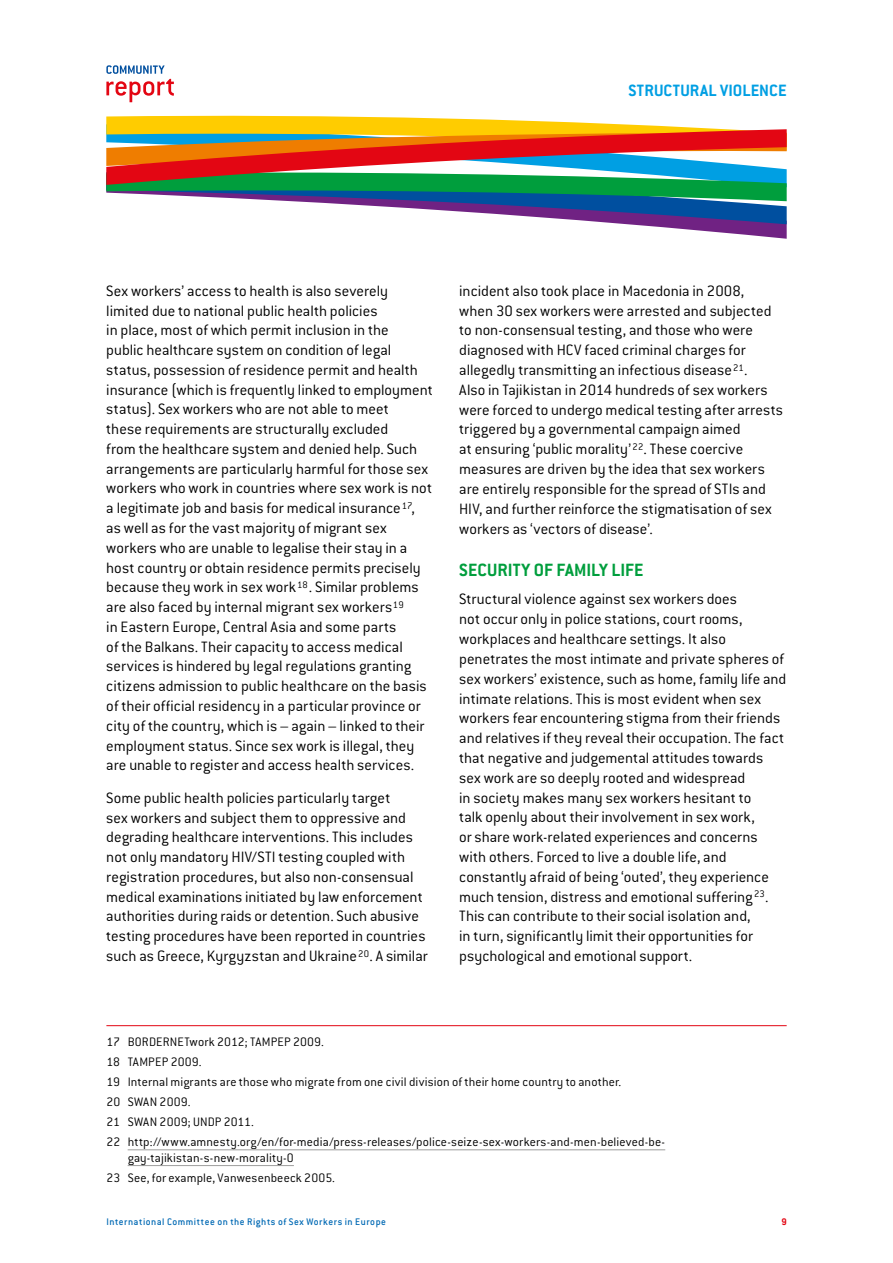
<style>
.page{position:relative;width:893px;height:1263px;background:#fff}
.page>*{position:absolute;margin:0;border:0;box-sizing:border-box;transform-origin:0 0}
.t1{font:700 19.5px "Conduit ITC";letter-spacing:.01em;color:#009e3d}
.t2{font:700 18px "Conduit ITC";letter-spacing:.01em;color:#009fe3}
.t3{font:300 16.5px/19.8px "Conduit ITC";color:#000}
.t4{font:300 13.5px/20px "Conduit ITC";letter-spacing:.01em;color:#000}
.t5{font:500 10.5px "Conduit ITC";letter-spacing:.05em;color:#0069b4}
.t6{font:700 10.5px "Conduit ITC";color:#e30613}
</style>
<div class="page">
<svg style="left:106px;top:115px;width:681px;height:124px"></svg>
<svg style="left:106px;top:65px;width:68px;height:37px"></svg>
<hr style="left:106px;top:1025px;width:681px;height:1px;background:#e30613">
<hr style="left:128px;top:1149px;width:537px;height:1px;background:#9d9d9c">
<hr style="left:128px;top:1165px;width:166px;height:1px;background:#9d9d9c">
<p class="t2" style="left:628px;top:80px;width:160px">STRUCTURAL VIOLENCE</p>
<p class="t3" style="left:106px;top:281px;width:328px">Sex workers’ access to health is also severely limited due to national public health policies<br>in place, most of which permit inclusion in the<br>public healthcare system on condition of legal status, possession of residence permit and health insurance (which is frequently linked to employment status). Sex workers who are not able to meet<br>these requirements are structurally excluded<br>from the healthcare system and denied help. Such arrangements are particularly harmful for those sex workers who work in countries where sex work is not a legitimate job and basis for medical insurance<sup>17</sup>, as well as for the vast majority of migrant sex workers who are unable to legalise their stay in a host country or obtain residence permits precisely because they work in sex work<sup>18</sup>. Similar problems are also faced by internal migrant sex workers<sup>19<br></sup>in Eastern Europe, Central Asia and some parts<br>of the Balkans. Their capacity to access medical services is hindered by legal regulations granting citizens admission to public healthcare on the basis of their official residency in a particular province or city of the country, which is – again – linked to their employment status. Since sex work is illegal, they are unable to register and access health services.</p>
<p class="t3" style="left:106px;top:788px;width:323px">Some public health policies particularly target<br>sex workers and subject them to oppressive and degrading healthcare interventions. This includes not only mandatory H IV/STI testing coupled with registration procedures, but also non-consensual medical examinations initiated by law enforcement authorities during raids or detention. Such abusive testing procedures have been reported in countries such as Greece, Kyrgyzstan and Ukraine<sup>20</sup>. A similar</p>
<p class="t3" style="left:459px;top:281px;width:325px">incident also took place in Macedonia in 2008,<br>when 30 sex workers were arrested and subjected to non-consensual testing, and those who were diagnosed with H CV faced criminal charges for allegedly transmitting an infectious disease<sup>21</sup>.<br>Also in Tajikistan in 2014 hundreds of sex workers were forced to undergo medical testing after arrests triggered by a governmental campaign aimed<br>at ensuring ‘public morality’ <sup>22</sup>. These coercive measures are driven by the idea that sex workers are entirely responsible for the spread of STIs and HIV, and further reinforce the stigmatisation of sex workers as ‘vectors of disease’.</p>
<p class="t1" style="left:459px;top:559px;width:184px">SECURITY OF FAMILY LIFE</p>
<p class="t3" style="left:459px;top:589px;width:329px">Structural violence against sex workers does<br>not occur only in police stations, court rooms, workplaces and healthcare settings. It also penetrates the most intimate and private spheres of sex workers’ existence, such as home, family life and intimate relations. This is most evident when sex workers fear encountering stigma from their friends and relatives if they reveal their occupation. The fact that negative and judgemental attitudes towards sex work are so deeply rooted and widespread<br>in society makes many sex workers hesitant to<br>talk openly about their involvement in sex work,<br>or share work-related experiences and concerns with others. Forced to live a double life, and constantly afraid of being ‘outed’, they experience much tension, distress and emotional suffering<sup>23</sup>.<br>This can contribute to their social isolation and,<br>in turn, significantly limit their opportunities for psychological and emotional support.</p>
<p class="t4" style="left:106px;top:1032px;width:560px;text-indent:83px">work 2012; TAMPEP 2009.<br>18 TAMPEP 2009.<br>19 Internal migrants are those who migrate from one civil division of their home country to another.<br>20 SWAN 2009.<br>21 SWAN 2009; UNDP 2011.<br>22 http://www.amnesty.org/en/for-media/press-releases/police-seize-sex-workers-and-men-believed-be-</p>
<p class="t4" style="left:106px;top:1148px;width:230px;text-indent:21px">gay-tajikistan-s-new-morality-0<br>23 See, for example, Vanwesenbeeck 2005.</p>
<p class="t4" style="left:106px;top:1032px;width:22px">17 BOR</p>
<p class="t4" style="left:149px;top:1032px;width:15px">DERNET</p>
<p class="t5" style="left:106px;top:1216px;width:281px">International Committee on the Rights of Sex Workers in Europe</p>
<p class="t6" style="left:781px;top:1216px;width:7px">9</p>
</div>
